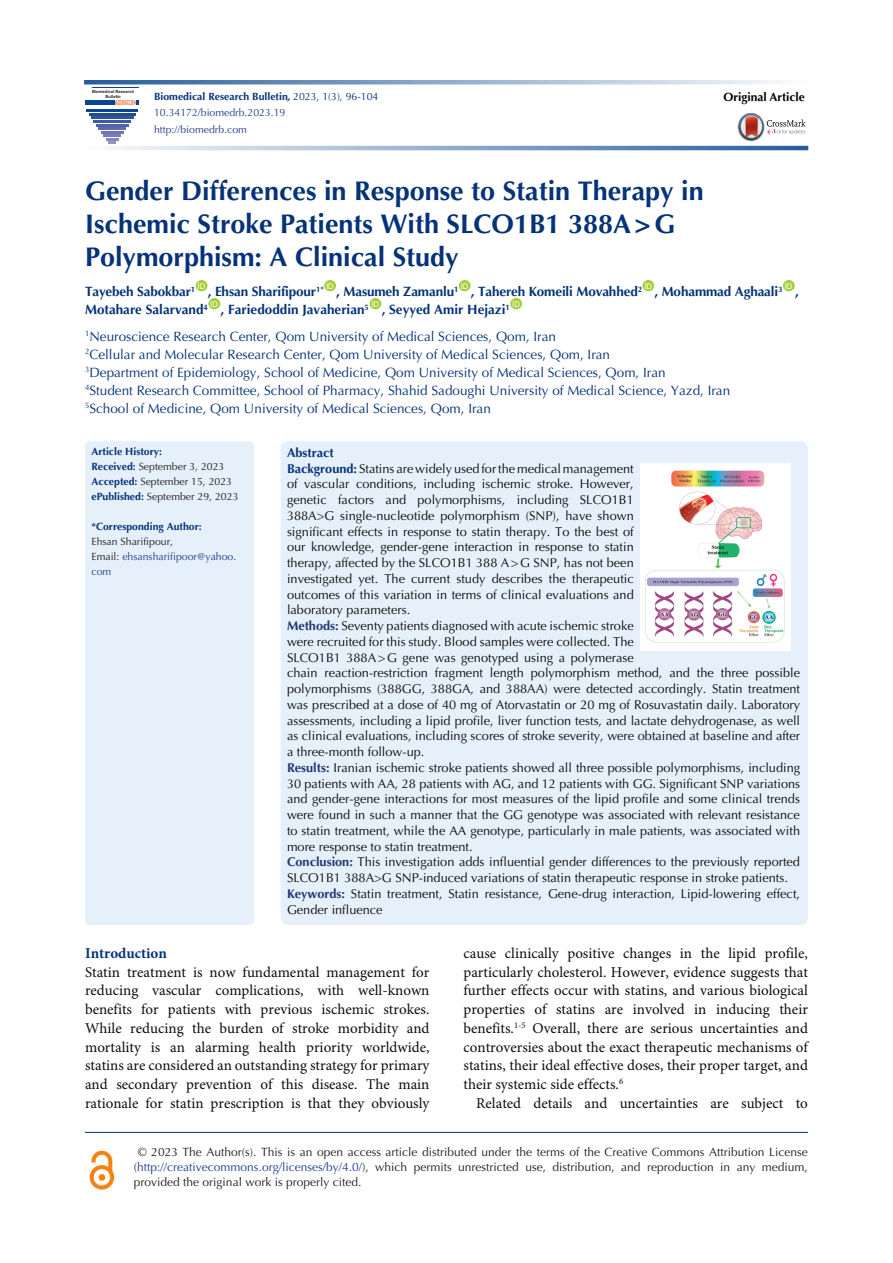
<style>
.page{position:relative;width:893px;height:1263px;background:#fff}
.page>*{position:absolute;margin:0;border:0;box-sizing:border-box;transform-origin:0 0}
.t1{font:700 27px/33px "Optima LT Std";color:#053278}
.t2{font:15px/18.8px "Minion Pro";color:#0d0d0d;text-align:justify}
.t3{font:700 15px "Minion Pro";color:#053278}
.t4{font:13.5px/18px "Optima LT Std";color:#053278}
.t5{font:700 13.5px/18px "Optima LT Std";letter-spacing:-.01em;color:#053278}
.t6{font:12.75px/15.8px "Optima LT Std";color:#0d0d0d}
.t7{font:12px/15px "Optima LT Std";color:#231f20;text-align:justify}
.t8{font:700 12px "Optima LT Std";color:#000}
.t9{font:10.5px/15px "Optima LT Std";color:#253f8e}
.t10{font:10.5px/15px "Optima LT Std";color:#231f20}
.t11{font:700 10.5px "Optima LT Std";color:#053278}
.t12{font:700 4.2px/4.7px "Arial";color:#231f20;text-align:center}
.s1{font-style:italic}
.s2{font-weight:400}
.s3{font-weight:700;color:#053278}
.s4{color:#231f20}
.s5{font-weight:700;color:#213873}
.s6{color:#253f8e}
</style>
<div class="page">
<hr style="left:85px;top:1132px;width:723px;height:1px;background:#053278">
<div style="left:196px;top:280px;width:11px;height:11px;background:#a6ce39;border-radius:50%"></div>
<div style="left:324px;top:280px;width:12px;height:11px;background:#a6ce39;border-radius:50%"></div>
<div style="left:459px;top:280px;width:12px;height:11px;background:#a6ce39;border-radius:50%"></div>
<div style="left:642px;top:280px;width:12px;height:11px;background:#a6ce39;border-radius:50%"></div>
<div style="left:783px;top:280px;width:12px;height:11px;background:#a6ce39;border-radius:50%"></div>
<div style="left:208px;top:298px;width:12px;height:11px;background:#a6ce39;border-radius:50%"></div>
<div style="left:369px;top:298px;width:12px;height:11px;background:#a6ce39;border-radius:50%"></div>
<div style="left:510px;top:298px;width:12px;height:11px;background:#a6ce39;border-radius:50%"></div>
<img style="left:737px;top:121px;width:2px;height:13px">
<svg style="left:739px;top:113px;width:66px;height:27px"></svg>
<svg style="left:84px;top:80px;width:697px;height:4px;background:#8da9ca"></svg>
<svg style="left:112px;top:146px;width:696px;height:4px;background:#8da9ca"></svg>
<img style="left:89px;top:1150px;width:26px;height:40px">
<svg style="left:85px;top:87px;width:54px;height:57px"></svg>
<div style="left:85px;top:441px;width:169px;height:484px;background:#e6f0fa;border-radius:4px"></div>
<div style="left:281px;top:441px;width:527px;height:484px;background:#e6f0fa;border-radius:8px"></div>
<img style="left:640px;top:464px;width:151px;height:187px">
<p class="t12" style="left:92px;top:89px;width:44px">Biomedical Research<br>Bulletin</p>
<p class="t11" style="left:154px;top:90px;width:226px">Biomedical Research Bulletin<span class="s1">,</span> <span class="s2">2023, 1(3), 96-104</span></p>
<p class="t8" style="left:723px;top:90px;width:83px">Original Article</p>
<p class="t9" style="left:154px;top:105px;width:133px;line-height:16.8px">10.34172/biomedrb.2023.19 http://biomedrb.com</p>
<h1 class="t1" style="left:85px;top:174px;width:620px">Gender Differences in Response to Statin Therapy in<br>Ischemic Stroke Patients With SLCO1B1 388A&gt;G<br>Polymorphism: A Clinical Study</h1>
<p class="t5" style="left:85px;top:283px;width:715px">Tayebeh Sabokbar<sup>1</sup> <sup>ID</sup> , Ehsan Sharifipour<sup>1*</sup> <sup>ID</sup> , Masumeh Zamanlu<sup>1</sup> <sup>ID</sup> , Tahereh Komeili Movahhed<sup>2</sup> <sup>ID</sup> , Mohammad Aghaali<sup>3</sup> <sup>ID</sup> ,<br>Motahare Salarvand<sup>4</sup> <sup>ID</sup> , Fariedoddin Javaherian<sup>5</sup> <sup>ID</sup> , Seyyed Amir Hejazi<sup>1</sup> <sup>ID</sup></p>
<p class="t4" style="left:85px;top:327px;width:647px"><sup>1</sup>Neuroscience Research Center, Qom University of Medical Sciences, Qom, Iran<br><sup>2</sup>Cellular and Molecular Research Center, Qom University of Medical Sciences, Qom, Iran<br><sup>3</sup>Department of Epidemiology, School of Medicine, Qom University of Medical Sciences, Qom, Iran<br><sup>4</sup>Student Research Committee, School of Pharmacy, Shahid Sadoughi University of Medical Science, Yazd, Iran <sup>5</sup>School of Medicine, Qom University of Medical Sciences, Qom, Iran</p>
<p class="t10" style="left:91px;top:444px;width:149px"><span class="s3">Article History:<br>Received:</span> September 3, 2023<br><span class="s3">Accepted:</span> September 15, 2023 <span class="s3">ePublished:</span> September 29, 2023</p>
<p class="t11" style="left:91px;top:521px;width:112px">*Corresponding Author:</p>
<p class="t9" style="left:91px;top:534px;width:146px"><span class="s4">Ehsan Sharifipour,<br>Email:</span> ehsansharifipoor@yahoo. com</p>
<p class="t6" style="left:287px;top:445px;width:515px"><span class="s3">Abstract<br>Background:</span> Statins are widely used for the medical management<br>of vascular conditions, including ischemic stroke. However,<br>genetic factors and polymorphisms, including SLCO1B1<br>388A&gt;G single-nucleotide polymorphism (SNP), have shown<br>significant effects in response to statin therapy. To the best of<br>our knowledge, gender-gene interaction in response to statin<br>therapy, affected by the SLCO1B1 388 A&gt;G SNP, has not been<br>investigated yet. The current study describes the therapeutic<br>outcomes of this variation in terms of clinical evaluations and<br>laboratory parameters.<br><span class="s5">Methods:</span> Seventy patients diagnosed with acute ischemic stroke<br>were recruited for this study. Blood samples were collected. The<br>SLCO1B1 388A&gt;G gene was genotyped using a polymerase<br>chain reaction-restriction fragment length polymorphism method, and the three possible polymorphisms (388GG, 388GA, and 388AA) were detected accordingly. Statin treatment was prescribed at a dose of 40 mg of Atorvastatin or 20 mg of Rosuvastatin daily. Laboratory assessments, including a lipid profile, liver function tests, and lactate dehydrogenase, as well as clinical evaluations, including scores of stroke severity, were obtained at baseline and after a three-month follow-up.<br><span class="s5">Results:</span> Iranian ischemic stroke patients showed all three possible polymorphisms, including 30 patients with AA, 28 patients with AG, and 12 patients with GG. Significant SNP variations and gender-gene interactions for most measures of the lipid profile and some clinical trends were found in such a manner that the GG genotype was associated with relevant resistance to statin treatment, while the AA genotype, particularly in male patients, was associated with more response to statin treatment.<br><span class="s5">Conclusion:</span> This investigation adds influential gender differences to the previously reported SLCO1B1 388A&gt;G SNP-induced variations of statin therapeutic response in stroke patients.<br><span class="s5">Keywords:</span> Statin treatment, Statin resistance, Gene-drug interaction, Lipid-lowering effect, Gender influence</p>
<p class="t3" style="left:85px;top:942px;width:83px">Introduction</p>
<p class="t2" style="left:85px;top:963px;width:346px">Statin treatment is now fundamental management for reducing vascular complications, with well-known benefits for patients with previous ischemic strokes.<br>While reducing the burden of stroke morbidity and mortality is an alarming health priority worldwide, statins are considered an outstanding strategy for primary and secondary prevention of this disease. The main rationale for statin prescription is that they obviously</p>
<p class="t2" style="left:463px;top:944px;width:346px">cause clinically positive changes in the lipid profile, particularly cholesterol. However, evidence suggests that further effects occur with statins, and various biological properties of statins are involved in inducing their benefits.<sup>1-5</sup> Overall, there are serious uncertainties and controversies about the exact therapeutic mechanisms of statins, their ideal effective doses, their proper target, and their systemic side effects.<sup>6</sup></p>
<p class="t2" style="left:476px;top:1094px;width:333px">Related details and uncertainties are subject to</p>
<p class="t7" style="left:134px;top:1144px;width:675px;text-indent:4px">© 2023 The Author(s). This is an open access article distributed under the terms of the Creative Commons Attribution License (<span class="s6">http://creativecommons.org/licenses/by/4.0/</span>), which permits unrestricted use, distribution, and reproduction in any medium, provided the original work is properly cited.</p>
</div>
